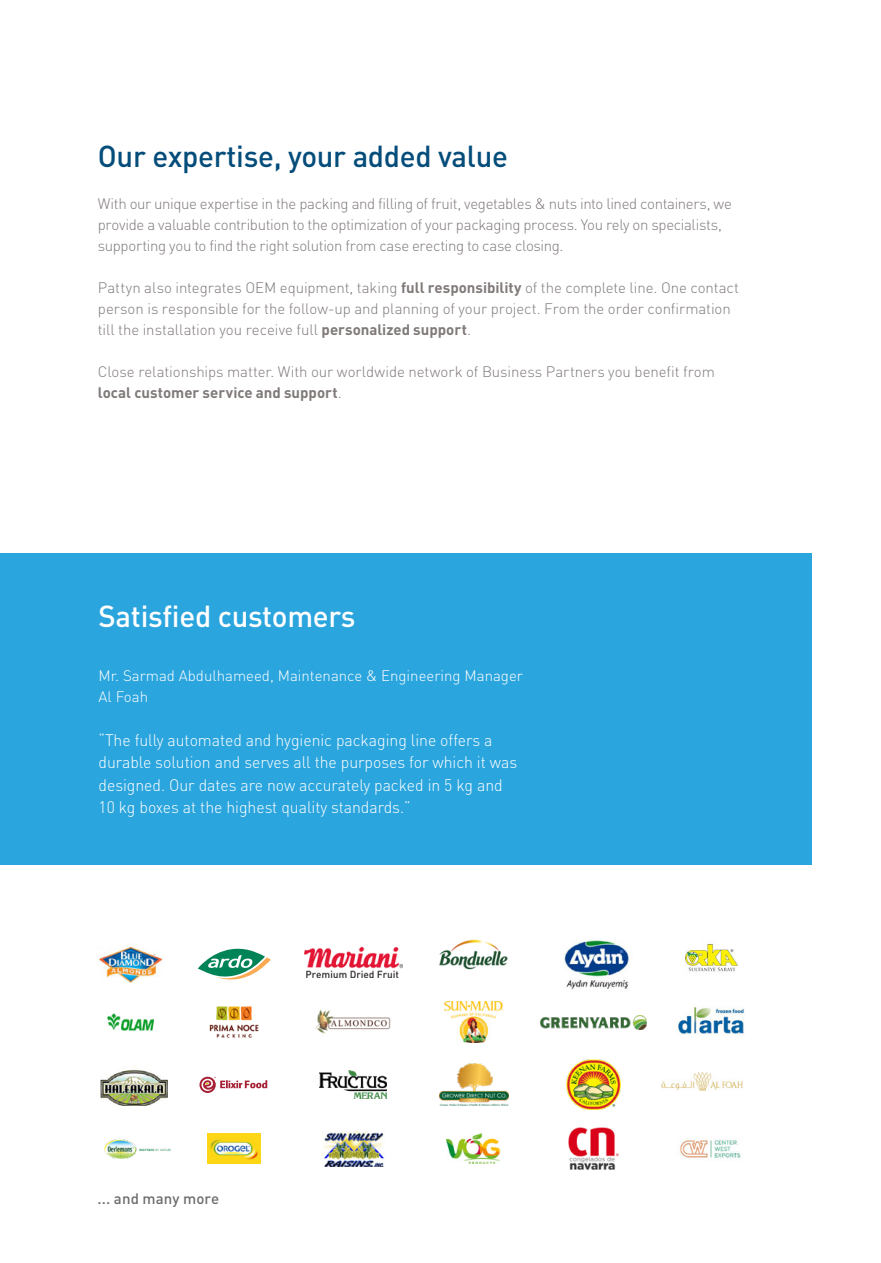
<style>
.page{position:relative;width:881px;height:1263px;background:#fff}
.page>*{position:absolute;margin:0;border:0;box-sizing:border-box;transform-origin:0 0}
.t1{font:500 30px "DIN Pro";letter-spacing:-.01em;color:#044d7a}
.Title_white{font:500 30px "DIN Pro";letter-spacing:-.01em;color:#fff}
.Customer_Quote{font:300 16.5px/22.5px "DIN Pro";letter-spacing:-.005em;color:#fff;scale:.96 1}
.Broodtekst{font:300 15px/21px "DIN Pro";letter-spacing:-.01em;color:#7f7978}
.Customer{font:300 15px "DIN Pro";color:#fff}
.Broodtekst-2{font:700 15px "DIN Pro";color:#7f7978}
.Broodtekst-3{font:500 15px "DIN Pro";letter-spacing:.005em;color:#6c6d70}
.s1{font-weight:700}
.s2{font-weight:300}
</style>
<div class="page">
<div style="left:0;top:553px;width:811px;height:311px;background:#2ba5de"></div>
<img style="left:305px;top:948px;width:97px;height:29px">
<img style="left:315px;top:1010px;width:76px;height:24px">
<img style="left:319px;top:1070px;width:67px;height:29px">
<img style="left:324px;top:1131px;width:61px;height:36px">
<img style="left:97px;top:947px;width:67px;height:36px">
<img style="left:107px;top:1013px;width:47px;height:18px">
<img style="left:104px;top:1139px;width:66px;height:19px">
<svg style="left:198px;top:949px;width:73px;height:30px"></svg>
<img style="left:209px;top:1006px;width:50px;height:32px">
<svg style="left:199px;top:1077px;width:68px;height:16px"></svg>
<img style="left:208px;top:1134px;width:53px;height:29px">
<img style="left:439px;top:939px;width:69px;height:31px">
<img style="left:444px;top:1001px;width:58px;height:41px">
<img style="left:439px;top:1063px;width:69px;height:43px">
<img style="left:564px;top:940px;width:66px;height:49px">
<img style="left:540px;top:1016px;width:106px;height:13px">
<img style="left:566px;top:1059px;width:54px;height:50px">
<img style="left:685px;top:941px;width:52px;height:31px">
<img style="left:678px;top:1007px;width:66px;height:27px">
<img style="left:661px;top:1072px;width:81px;height:18px">
<img style="left:446px;top:1133px;width:54px;height:31px">
<img style="left:677px;top:1139px;width:64px;height:20px">
<img style="left:568px;top:1127px;width:50px;height:43px">
<img style="left:101px;top:1067px;width:67px;height:39px">
<p class="t1" style="left:98px;top:136px;width:411px">Our expertise, your added value</p>
<p class="Broodtekst" style="left:98px;top:192px;width:635px">With our unique expertise in the packing and filling of fruit, vegetables &amp; nuts into lined containers, we provide a valuable contribution to the optimization of your packaging process. You rely on specialists, supporting you to find the right solution from case erecting to case closing.</p>
<p class="Broodtekst" style="left:98px;top:276px;width:642px">Pattyn also integrates OEM equipment, taking <span class="s1">full responsibility</span> of the complete line. One contact person is responsible for the follow-up and planning of your project. From the order confirmation till the installation you receive full <span class="s1">personalized support</span>.</p>
<p class="Broodtekst" style="left:98px;top:360px;width:618px">Close relationships matter. With our worldwide network of Business Partners you benefit from</p>
<p class="Broodtekst-2" style="left:98px;top:382px;width:245px">local customer service and support<span class="s2">.</span></p>
<p class="Title_white" style="left:99px;top:595px;width:258px">Satisfied customers</p>
<p class="Customer" style="left:99px;top:665px;width:426px">Mr. Sarmad Abdulhameed, Maintenance &amp; Engineering Manager</p>
<p class="Customer" style="left:99px;top:686px;width:51px">Al Foah</p>
<p class="Customer_Quote" style="left:99px;top:728px;width:437px">“The fully automated and hygienic packaging line offers a durable solution and serves all the purposes for which it was designed. Our dates are now accurately packed in 5 kg and 10 kg boxes at the highest quality standards.”</p>
<p class="Broodtekst-3" style="left:97px;top:1188px;width:123px">... and many more</p>
</div>
